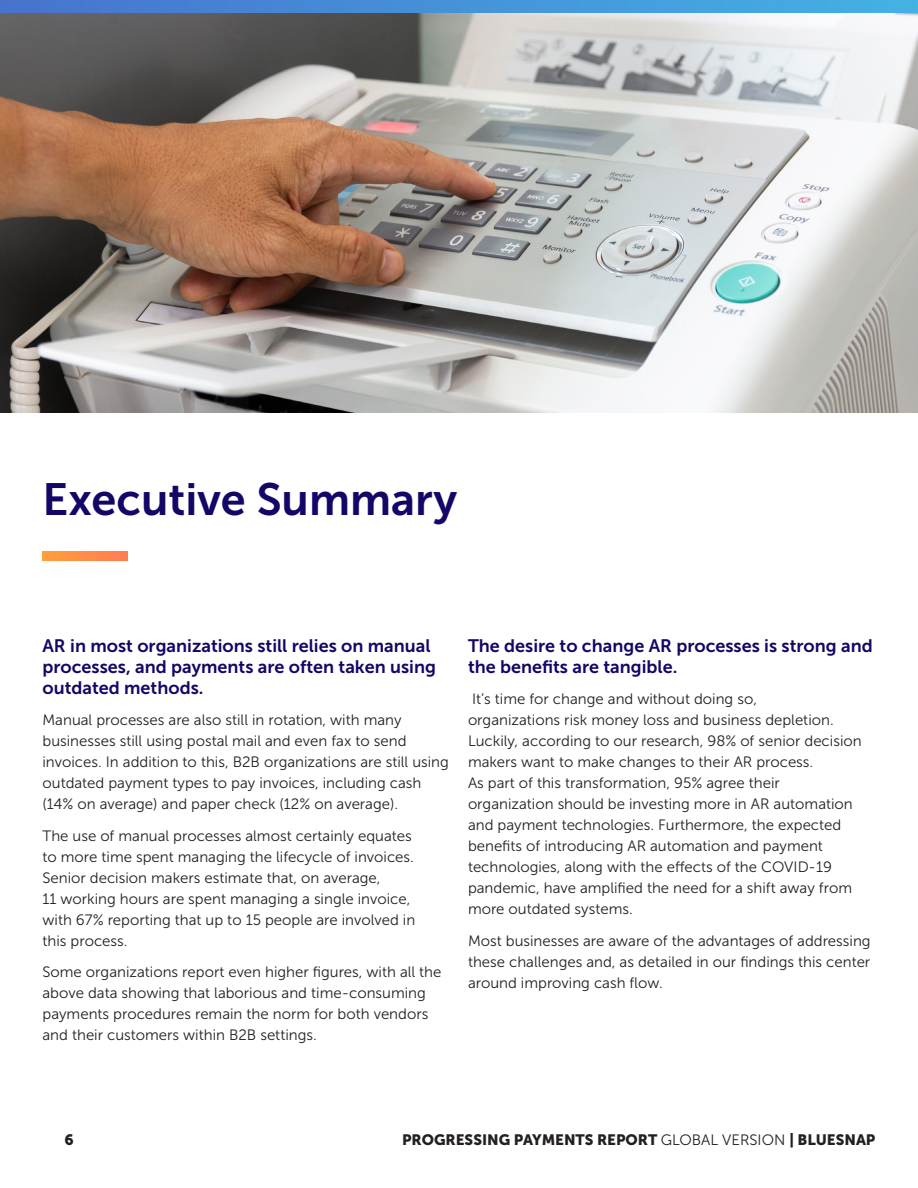
<style>
.page{position:relative;width:918px;height:1188px;background:#fff}
.page>*{position:absolute;margin:0;border:0;box-sizing:border-box;transform-origin:0 0}
.bodycopy{font:45px "Museo Sans 700";color:#120667}
.bodycopy-2{font:18px/21px "Museo Sans 700";color:#120667}
.bodycopy-3{font:15px/21px "Museo Sans 300";color:#231f20}
.t1{font:15px "Museo Sans 900";color:#231f20}
.s1{font-family:"Museo Sans 300"}
</style>
<div class="page">
<img style="left:0;top:13px;width:918px;height:399px">
<svg style="left:43px;top:552px;width:85px;height:8px"></svg>
<svg style="left:0;top:0;width:918px;height:13px;background:#4592d8"></svg>
<p class="bodycopy" style="left:43px;top:474px;width:416px">Executive Summary</p>
<p class="bodycopy-2" style="left:43px;top:635px;width:395px">AR in most organizations still relies on manual processes, and payments are often taken using outdated methods.</p>
<p class="bodycopy-3" style="left:43px;top:709px;width:408px">Manual processes are also still in rotation, with many businesses still using postal mail and even fax to send invoices. In addition to this, B2B organizations are still using outdated payment types to pay invoices, including cash (14% on average) and paper check (12% on average).</p>
<p class="bodycopy-3" style="left:43px;top:825px;width:374px">The use of manual processes almost certainly equates to more time spent managing the lifecycle of invoices.<br>Senior decision makers estimate that, on average,<br>11 working hours are spent managing a single invoice, with 67% reporting that up to 15 people are involved in this process.</p>
<p class="bodycopy-3" style="left:43px;top:961px;width:400px">Some organizations report even higher figures, with all the above data showing that laborious and time-consuming payments procedures remain the norm for both vendors and their customers within B2B settings.</p>
<p class="bodycopy-2" style="left:468px;top:635px;width:406px">The desire to change AR processes is strong and the benefits are tangible.</p>
<p class="bodycopy-3" style="left:468px;top:688px;width:395px">It’s time for change and without doing so,<br>organizations risk money loss and business depletion.<br>Luckily, according to our research, 98% of senior decision makers want to make changes to their AR process.<br>As part of this transformation, 95% agree their organization should be investing more in AR automation and payment technologies. Furthermore, the expected benefits of introducing AR automation and payment technologies, along with the effects of the COVID-19 pandemic, have amplified the need for a shift away from more outdated systems.</p>
<p class="bodycopy-3" style="left:468px;top:930px;width:404px;text-align:justify">Most businesses are aware of the advantages of addressing these challenges and, as detailed in our findings this center around improving cash flow.</p>
<p class="t1" style="left:64px;top:1131px;width:11px">6</p>
<p class="t1" style="left:402px;top:1131px;width:475px">PROGRESSING PAYMENTS REPORT <span class="s1">GLOBAL VERSION</span> | BLUESNAP</p>
</div>
